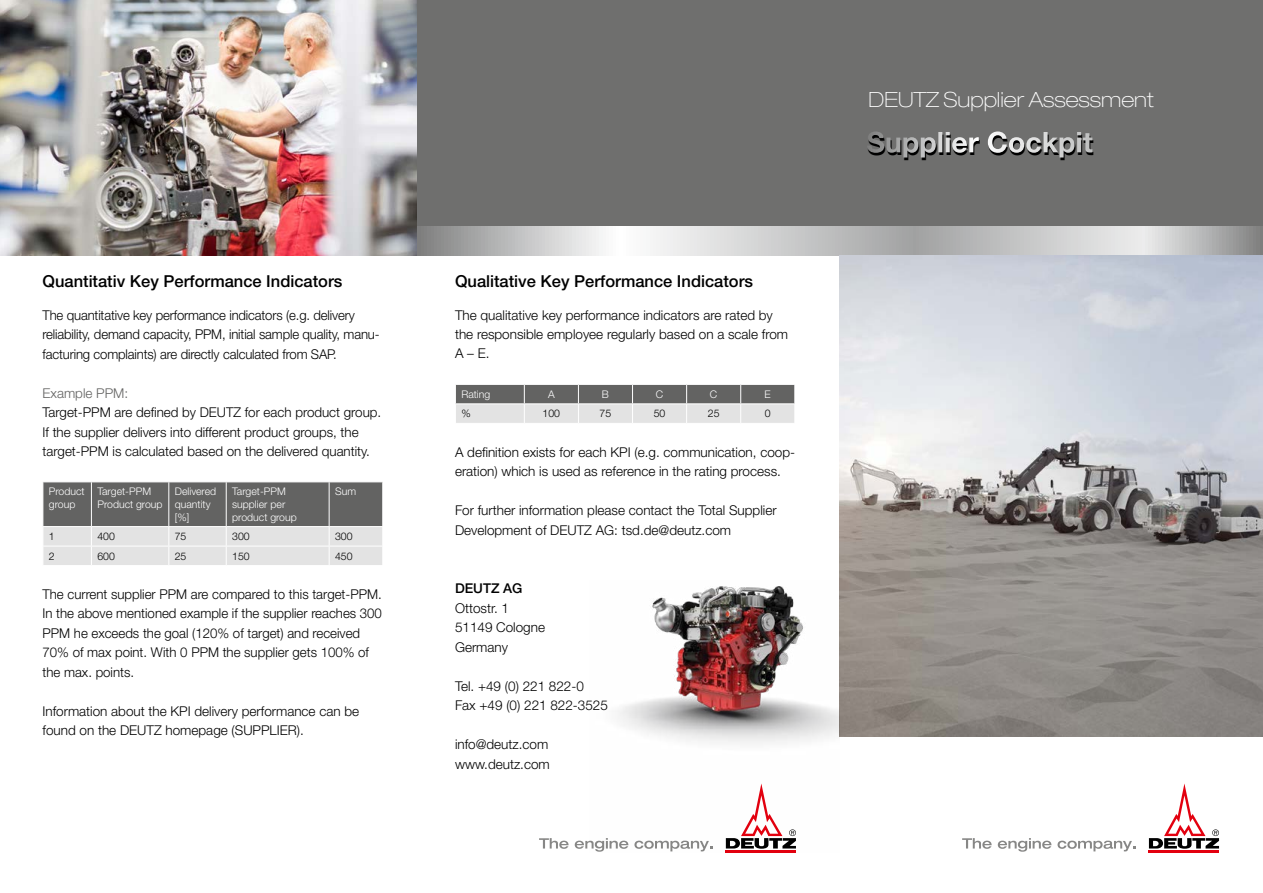
<style>
.page{position:relative;width:1263px;height:893px;background:#fff}
.page>*{position:absolute;margin:0;border:0;box-sizing:border-box;transform-origin:0 0}
.t1{font:700 28.5px "Helvetica Neue LT Std";color:#000}
.t2{font:100 expanded 21px "Helvetica Neue LT Std";color:#fff}
.t3{font:500 16.5px "Helvetica Neue LT Std";color:#000}
.t4{font:300 13.5px/19.5px "Helvetica Neue LT Std";color:#000}
.t5{font:300 13.5px "Helvetica Neue LT Std";color:#636362}
.t6{font:500 13.5px "Helvetica Neue LT Std";color:#000}
.t7{font:300 10.5px/12.6px "Helvetica Neue LT Std";color:#fff}
.t8{font:300 10.5px "Helvetica Neue LT Std";color:#000}
</style>
<div class="page">
<div style="left:417px;top:0;width:846px;height:226px;background:#6f6f6e"></div>
<svg style="left:962px;top:838px;width:30px;height:11px"></svg>
<svg style="left:998px;top:838px;width:53px;height:14px"></svg>
<svg style="left:1057px;top:841px;width:78px;height:10px"></svg>
<hr style="left:1149px;top:850px;width:70px;height:3px;background:#e3000f">
<svg style="left:1149px;top:783px;width:70px;height:66px"></svg>
<svg style="left:539px;top:838px;width:29px;height:11px"></svg>
<svg style="left:575px;top:840px;width:14px;height:9px"></svg>
<svg style="left:417px;top:226px;width:846px;height:29px;background:#c6c6c7"></svg>
<img style="left:839px;top:255px;width:424px;height:481px">
<img style="left:589px;top:586px;width:250px;height:267px">
<img style="left:0;top:0;width:417px;height:255px">
<svg style="left:43px;top:482px;width:340px;height:83px;background:#a1a1a1"></svg>
<svg style="left:455px;top:384px;width:340px;height:39px;background:#a9a9a9"></svg>
<p class="t3" style="left:43px;top:272px;width:301px">Quantitativ Key Performance Indicators</p>
<p class="t4" style="left:43px;top:305px;width:339px">The quantitative key performance indicators (e.g. delivery reliability, demand capacity, PPM, initial sample quality, manu&shy;facturing complaints) are directly calculated from SAP.</p>
<p class="t5" style="left:43px;top:384px;width:87px">Example PPM:</p>
<p class="t4" style="left:43px;top:402px;width:340px">Target-PPM are defined by DEUTZ for each product group.<br>If the supplier delivers into different product groups, the target-PPM is calculated based on the delivered quantity.</p>
<p class="t7" style="left:49px;top:485px;width:37px">Product group</p>
<p class="t7" style="left:97px;top:485px;width:67px">Target-PPM<br>Product group</p>
<p class="t7" style="left:175px;top:485px;width:43px">Delivered quantity [%]</p>
<p class="t7" style="left:232px;top:485px;width:66px">Target-PPM supplier per product group</p>
<p class="t7" style="left:335px;top:485px;width:23px">Sum</p>
<p class="t8" style="left:49px;top:530px;width:7px">1</p>
<p class="t8" style="left:97px;top:530px;width:19px">400</p>
<p class="t8" style="left:175px;top:530px;width:13px">75</p>
<p class="t8" style="left:232px;top:530px;width:19px">300</p>
<p class="t8" style="left:335px;top:530px;width:19px">300</p>
<p class="t8" style="left:49px;top:549px;width:7px">2</p>
<p class="t8" style="left:97px;top:549px;width:19px">600</p>
<p class="t8" style="left:175px;top:549px;width:13px">25</p>
<p class="t8" style="left:232px;top:549px;width:19px">150</p>
<p class="t8" style="left:335px;top:549px;width:19px">450</p>
<p class="t4" style="left:43px;top:584px;width:341px">The current supplier PPM are compared to this target-PPM.<br>In the above mentioned example if the supplier reaches 300<br>PPM he exceeds the goal (120% of target) and received 70% of max point. With 0 PPM the supplier gets 100% of the max. points.</p>
<p class="t4" style="left:43px;top:701px;width:318px">Information about the KPI delivery performance can be found on the DEUTZ homepage (SUPPLIER).</p>
<p class="t3" style="left:455px;top:272px;width:300px">Qualitative Key Performance Indicators</p>
<p class="t4" style="left:455px;top:305px;width:335px">The qualitative key performance indicators are rated by the responsible employee regularly based on a scale from<br>A – E.</p>
<p class="t7" style="left:461px;top:388px;width:30px">Rating</p>
<p class="t7" style="left:548px;top:388px;width:8px">A</p>
<p class="t7" style="left:602px;top:388px;width:9px">B</p>
<p class="t7" style="left:656px;top:388px;width:9px">C</p>
<p class="t7" style="left:710px;top:388px;width:9px">C</p>
<p class="t7" style="left:765px;top:388px;width:8px">E</p>
<p class="t8" style="left:461px;top:407px;width:11px">%</p>
<p class="t8" style="left:543px;top:407px;width:19px">100</p>
<p class="t8" style="left:600px;top:407px;width:13px">75</p>
<p class="t8" style="left:654px;top:407px;width:13px">50</p>
<p class="t8" style="left:708px;top:407px;width:13px">25</p>
<p class="t8" style="left:765px;top:407px;width:7px">0</p>
<p class="t4" style="left:455px;top:442px;width:342px">A definition exists for each KPI (e.g. communication, coop&shy;eration) which is used as reference in the rating process.</p>
<p class="t4" style="left:455px;top:500px;width:323px">For further information please contact the Total Supplier<br>Development of DEUTZ AG: tsd.de@deutz.com</p>
<p class="t6" style="left:455px;top:580px;width:69px">DEUTZ AG</p>
<p class="t4" style="left:455px;top:598px;width:92px">Ottostr. 1<br>51149 Cologne<br>Germany</p>
<p class="t4" style="left:455px;top:676px;width:154px">Tel. +49 (0) 221 822-0<br>Fax +49 (0) 221 822-3525</p>
<p class="t4" style="left:455px;top:734px;width:96px">info@deutz.com www.deutz.com</p>
<h2 class="t2" style="left:868px;top:88px;width:287px">DEUTZ Supplier Assessment</h2>
<h1 class="t1" style="left:867px;top:127px;width:228px">Supplier Cockpit</h1>
</div>
